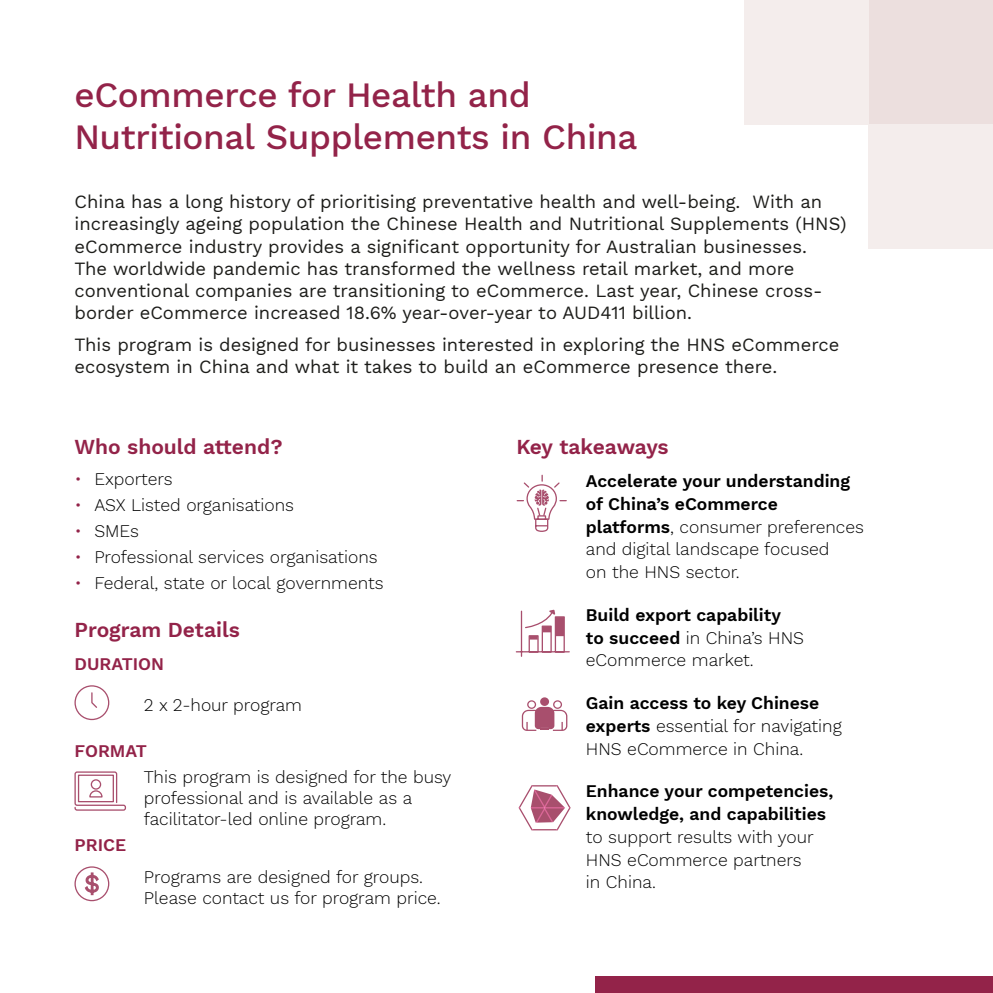
<style>
.page{position:relative;width:993px;height:993px;background:#fff}
.page>*{position:absolute;margin:0;border:0;box-sizing:border-box;transform-origin:0 0}
.t1{font:500 35px/42px "Work Sans";letter-spacing:-.01em;color:#932349}
.t2{font:600 21px "Work Sans";color:#932349}
.t3{font:18.38px/22.1px "Work Sans";color:#1d1d1a}
.t4{font:300 17.5px/22.8px "Work Sans";color:#000}
.t5{font:600 17.5px/22.8px "Work Sans";color:#000}
.t6{font:600 17.5px "Work Sans";color:#932349}
.s1{color:#932349}
.s2{font-weight:600}
.s3{font-weight:300}
</style>
<div class="page">
<div style="left:595px;top:975px;width:397px;height:17px;background:#932349"></div>
<div style="left:868px;top:0;width:124px;height:124px;background:#ecdfde"></div>
<div style="left:868px;top:124px;width:124px;height:124px;background:#f4edec"></div>
<div style="left:744px;top:0;width:124px;height:124px;background:#f4edec"></div>
<div style="left:74px;top:685px;width:35px;height:35px;border:1px solid #932349;border-radius:50%"></div>
<svg style="left:91px;top:692px;width:6px;height:16px"></svg>
<svg style="left:74px;top:771px;width:52px;height:40px"></svg>
<svg style="left:84px;top:872px;width:15px;height:23px"></svg>
<div style="left:74px;top:866px;width:35px;height:34px;border:1px solid #932349;border-radius:50%"></div>
<svg style="left:518px;top:785px;width:53px;height:46px"></svg>
<hr style="left:519px;top:806px;width:50px;height:2px;background:#932349">
<svg style="left:517px;top:474px;width:49px;height:58px"></svg>
<svg style="left:540px;top:697px;width:9px;height:8px"></svg>
<svg style="left:521px;top:700px;width:46px;height:30px"></svg>
<svg style="left:515px;top:609px;width:55px;height:48px"></svg>
<h1 class="t1" style="left:74px;top:73px;width:564px">eCommerce for Health and<br>Nutritional Supplements in China</h1>
<p class="t3" style="left:74px;top:190px;width:773px">China has a long history of prioritising preventative health and well-being. With an increasingly ageing population the Chinese Health and Nutritional Supplements (HNS) eCommerce industry provides a significant opportunity for Australian businesses.<br>The worldwide pandemic has transformed the wellness retail market, and more conventional companies are transitioning to eCommerce. Last year, Chinese cross&shy;border eCommerce increased 18.6% year-over-year to AUD411 billion.</p>
<p class="t3" style="left:74px;top:332px;width:766px">This program is designed for businesses interested in exploring the HNS eCommerce ecosystem in China and what it takes to build an eCommerce presence there.</p>
<p class="t2" style="left:74px;top:431px;width:209px">Who should attend?</p>
<p class="t4" style="left:74px;top:467px;width:100px"><span class="s1">•</span> Exporters</p>
<p class="t4" style="left:74px;top:493px;width:221px"><span class="s1">•</span> ASX Listed organisations</p>
<p class="t4" style="left:74px;top:519px;width:66px"><span class="s1">•</span> SMEs</p>
<p class="t4" style="left:74px;top:545px;width:304px"><span class="s1">•</span> Professional services organisations</p>
<p class="t4" style="left:74px;top:571px;width:310px"><span class="s1">•</span> Federal, state or local governments</p>
<p class="t2" style="left:74px;top:613px;width:167px">Program Details</p>
<p class="t6" style="left:74px;top:651px;width:91px">DURATION</p>
<p class="t4" style="left:144px;top:692px;width:160px">2 x 2-hour program</p>
<p class="t6" style="left:74px;top:737px;width:74px">FORMAT</p>
<p class="t4" style="left:144px;top:765px;width:309px;line-height:21px">This program is designed for the busy professional and is available as a facilitator-led online program.</p>
<p class="t6" style="left:74px;top:831px;width:53px">PRICE</p>
<p class="t4" style="left:144px;top:865px;width:298px;line-height:21px">Programs are designed for groups.<br>Please contact us for program price.</p>
<p class="t2" style="left:516px;top:431px;width:154px">Key takeaways</p>
<p class="t4" style="left:585px;top:469px;width:279px"><span class="s2">Accelerate your understanding of China’s eCommerce platforms</span>, consumer preferences and digital landscape focused<br>on the HNS sector.</p>
<p class="t5" style="left:585px;top:602px;width:220px">Build export capability<br>to succeed <span class="s3">in China’s HNS eCommerce market.</span></p>
<p class="t4" style="left:585px;top:690px;width:257px"><span class="s2">Gain access to key Chinese experts</span> essential for navigating<br>HNS eCommerce in China.</p>
<p class="t5" style="left:585px;top:778px;width:249px">Enhance your competencies, knowledge, and capabilities</p>
<p class="t4" style="left:585px;top:824px;width:229px">to support results with your<br>HNS eCommerce partners in China.</p>
</div>
